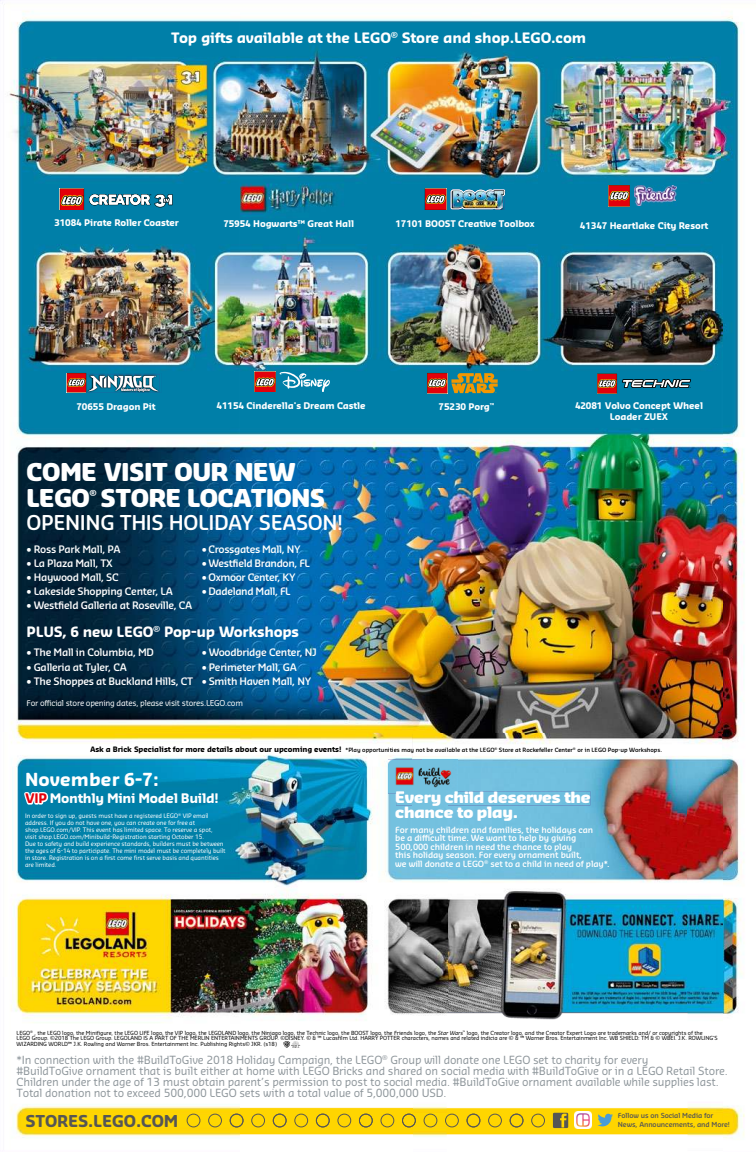
<style>
.page{position:relative;width:756px;height:1152px;background:#fff}
.page>*{position:absolute;margin:0;border:0;box-sizing:border-box;transform-origin:0 0}
.t1{font:900 24px/26px "Sansa Soft Std";letter-spacing:-.02em;color:#fff}
.t2{font:600 20px "Sansa Soft Std";letter-spacing:-.02em;color:#fff}
.t3{font:700 17.6px "Sansa Soft Std";color:#fff}
.t4{font:700 16px "Sansa Soft Std";letter-spacing:-.01em;color:#565655}
.t5{font:900 15.2px/15.5px "Sansa Soft Std";letter-spacing:-.015em;color:#fff}
.t6{font:700 14px "Sansa Soft Std";letter-spacing:-.015em;color:#fff}
.t7{font:700 12.9px "Sansa Soft Std";letter-spacing:-.025em;color:#fff}
.t8{font:11px/11px "Sansa Soft Std";letter-spacing:-.015em;color:#8f979c}
.t9{font:600 10.1px "Sansa Soft Std";letter-spacing:-.03em;color:#fff}
.t10{font:700 9px/10.5px "Sansa Soft Std";letter-spacing:-.015em;color:#fff;text-align:center}
.t11{font:600 8.4px/8.4px "Sansa Soft Std";letter-spacing:-.015em;color:#fff}
.t12{font:900 8.2px "Sansa Soft Std";color:#fff}
.t13{font:8px "Sansa Soft Std";letter-spacing:-.03em;color:#fff}
.t14{font:600 6.8px/8.7px "Sansa Soft Std";letter-spacing:-.015em;color:#565655}
.t15{font:6px/7px "Sansa Soft Std";letter-spacing:-.015em;color:#fff}
.t16{font:600 5.7px "Sansa Soft Std";letter-spacing:-.01em;color:#000}
.t17{font:5.5px/5.5px "Sansa Soft Std";letter-spacing:-.015em;color:#000}
.s1{font-weight:700;font-size:7.3px}
.s2{color:#e3000b}
.s3{font-style:italic}
</style>
<div class="page">
<img style="left:0;top:0;width:722px;height:733px">
<img style="left:722px;top:16px;width:23px;height:1123px">
<img style="left:11px;top:733px;width:401px;height:405px">
<img style="left:412px;top:733px;width:310px;height:35px">
<img style="left:447px;top:768px;width:275px;height:368px">
<img style="left:412px;top:806px;width:35px;height:330px">
<img style="left:396px;top:791px;width:194px;height:15px">
<svg style="left:427px;top:373px;width:71px;height:20px"></svg>
<img style="left:86px;top:373px;width:75px;height:20px">
<img style="left:87px;top:374px;width:73px;height:19px">
<svg style="left:67px;top:373px;width:92px;height:19px"></svg>
<svg style="left:60px;top:189px;width:113px;height:21px"></svg>
<svg style="left:425px;top:189px;width:80px;height:21px"></svg>
<img style="left:634px;top:185px;width:43px;height:20px">
<svg style="left:608px;top:185px;width:22px;height:22px"></svg>
<svg style="left:597px;top:374px;width:94px;height:20px"></svg>
<svg style="left:254px;top:372px;width:76px;height:20px"></svg>
<svg style="left:23px;top:791px;width:27px;height:18px"></svg>
<svg style="left:284px;top:1041px;width:16px;height:7px"></svg>
<img style="left:388px;top:760px;width:35px;height:34px">
<img style="left:423px;top:760px;width:34px;height:31px">
<img style="left:396px;top:791px;width:61px;height:3px">
<svg style="left:187px;top:1114px;width:13px;height:13px"></svg>
<svg style="left:208px;top:1114px;width:14px;height:13px"></svg>
<svg style="left:294px;top:1114px;width:14px;height:13px"></svg>
<svg style="left:380px;top:1114px;width:14px;height:13px"></svg>
<svg style="left:488px;top:1114px;width:14px;height:13px"></svg>
<svg style="left:251px;top:1114px;width:14px;height:13px"></svg>
<svg style="left:337px;top:1114px;width:14px;height:13px"></svg>
<svg style="left:445px;top:1114px;width:14px;height:13px"></svg>
<svg style="left:424px;top:1114px;width:13px;height:13px"></svg>
<svg style="left:531px;top:1114px;width:14px;height:13px"></svg>
<svg style="left:230px;top:1114px;width:14px;height:13px"></svg>
<svg style="left:316px;top:1114px;width:14px;height:13px"></svg>
<svg style="left:402px;top:1114px;width:14px;height:13px"></svg>
<svg style="left:510px;top:1114px;width:13px;height:13px"></svg>
<svg style="left:273px;top:1114px;width:14px;height:13px"></svg>
<svg style="left:359px;top:1114px;width:14px;height:13px"></svg>
<svg style="left:467px;top:1114px;width:13px;height:13px"></svg>
<svg style="left:553px;top:1113px;width:15px;height:15px"></svg>
<svg style="left:597px;top:1114px;width:16px;height:12px"></svg>
<img style="left:575px;top:1112px;width:17px;height:17px">
<img style="left:452px;top:190px;width:52px;height:18px">
<h3 class="t6" style="left:171px;top:32px;width:417px">Top gifts available at the LEGO<sup>®</sup> Store and shop.LEGO.com</h3>
<h3 class="t10" style="left:54px;top:218px;width:126px">31084 Pirate Roller Coaster</h3>
<h3 class="t10" style="left:395px;top:219px;width:141px">17101 BOOST Creative Toolbox</h3>
<h3 class="t10" style="left:223px;top:219px;width:132px">75954 Hogwarts™ Great Hall</h3>
<h3 class="t10" style="left:580px;top:221px;width:130px">41347 Heartlake City Resort</h3>
<h3 class="t10" style="left:76px;top:402px;width:81px">70655 Dragon Pit</h3>
<h3 class="t10" style="left:217px;top:401px;width:151px">41154 Cinderella's Dream Castle</h3>
<h1 class="t1" style="left:27px;top:461px;width:300px">COME VISIT OUR NEW<br>LEGO STORE LOCATIONS</h1>
<h3 class="t12" style="left:90px;top:490px;width:9px">®</h3>
<h2 class="t2" style="left:27px;top:515px;width:318px">OPENING THIS HOLIDAY SEASON!</h2>
<h3 class="t9" style="left:202px;top:545px;width:100px">• Crossgates Mall, NY</h3>
<h3 class="t9" style="left:202px;top:559px;width:110px">• Westfield Brandon, FL</h3>
<h3 class="t9" style="left:202px;top:573px;width:95px">• Oxmoor Center, KY</h3>
<h3 class="t9" style="left:202px;top:588px;width:91px">• Dadeland Mall, FL</h3>
<h3 class="t9" style="left:27px;top:545px;width:95px">• Ross Park Mall, PA</h3>
<h3 class="t9" style="left:27px;top:559px;width:88px">• La Plaza Mall, TX</h3>
<h3 class="t9" style="left:27px;top:573px;width:94px">• Haywood Mall, SC</h3>
<h3 class="t9" style="left:27px;top:588px;width:148px">• Lakeside Shopping Center, LA</h3>
<h3 class="t9" style="left:27px;top:602px;width:167px">• Westfield Galleria at Roseville, CA</h3>
<h3 class="t9" style="left:27px;top:649px;width:129px">• The Mall in Columbia, MD</h3>
<h3 class="t9" style="left:27px;top:663px;width:102px">• Galleria at Tyler, CA</h3>
<h3 class="t9" style="left:27px;top:677px;width:168px">• The Shoppes at Buckland Hills, CT</h3>
<h3 class="t13" style="left:27px;top:700px;width:218px">For official store opening dates, please visit stores.LEGO.com</h3>
<h3 class="t6" style="left:27px;top:626px;width:274px">PLUS, 6 new LEGO<sup>®</sup> Pop-up Workshops</h3>
<h3 class="t9" style="left:202px;top:649px;width:117px">• Woodbridge Center, NJ</h3>
<h3 class="t9" style="left:202px;top:663px;width:97px">• Perimeter Mall, GA</h3>
<h3 class="t9" style="left:202px;top:677px;width:111px">• Smith Haven Mall, NY</h3>
<h3 class="t10" style="left:439px;top:402px;width:57px">75230 Porg<sup>™</sup></h3>
<h3 class="t10" style="left:575px;top:401px;width:130px">42081 Volvo Concept Wheel<br>Loader ZUEX</h3>
<p class="t16" style="left:90px;top:748px;width:574px"><span class="s1">Ask a Brick Specialist for more details about our upcoming events!</span> *Play opportunities may not be available at the LEGO<sup>®</sup> Store at Rockefeller Center<sup>®</sup> or in LEGO Pop-up Workshops.</p>
<h3 class="t3" style="left:25px;top:773px;width:135px">November 6-7:</h3>
<h3 class="t7" style="left:25px;top:793px;width:195px"><span class="s2">VIP</span> Monthly Mini Model Build!</h3>
<h3 class="t5" style="left:395px;top:791px;width:197px">Every child deserves the chance to play.</h3>
<h3 class="t11" style="left:395px;top:826px;width:216px">For many children and families, the holidays can<br>be a difficult time. We want to help by giving 500,000 children in need the chance to play<br>this holiday season. For every ornament built,<br>we will donate a LEGO<sup>®</sup> set to a child in need of play*.</h3>
<p class="t15" style="left:25px;top:813px;width:202px">In order to sign up, guests must have a registered LEGO<sup>®</sup> VIP email address. If you do not have one, you can create one for free at shop.LEGO.com/VIP. This event has limited space. To reserve a spot, visit shop.LEGO.com/Minibuild-Registration starting October 15.<br>Due to safety and build experience standards, builders must be between the ages of 6-14 to participate. The mini model must be completely built in store. Registration is on a first come first serve basis and quantities are limited.</p>
<p class="t17" style="left:17px;top:1030px;width:703px">LEGO<sup>®</sup> , the LEGO logo, the Minifigure, the LEGO LIFE logo, the VIP logo, the LEGOLAND logo, the Ninjago logo, the Technic logo, the BOOST logo, the Friends logo, the <span class="s3">Star Wars</span><sup>™</sup> logo, the Creator logo, and the Creator Expert Logo are trademarks and/ or copyrights of the<br>LEGO Group. ©2018 The LEGO Group. LEGOLAND IS A PART OF THE MERLIN ENTERTAINMENTS GROUP. ©DISNEY. © &amp; ™ Lucasfilm Ltd. HARRY POTTER characters, names and related indicia are © &amp; ™ Warner Bros. Entertainment Inc. WB SHIELD: TM &amp; © WBEI. J.K. ROWLING’S<br>WIZARDING WORLD™ J.K. Rowling and Warner Bros. Entertainment Inc. Publishing Rights© JKR. (s18)</p>
<p class="t8" style="left:17px;top:1055px;width:713px">*In connection with the #BuildToGive 2018 Holiday Campaign, the LEGO<sup>®</sup> Group will donate one LEGO set to charity for every<br>#BuildToGive ornament that is built either at home with LEGO Bricks and shared on social media with #BuildToGive or in a LEGO Retail Store.<br>Children under the age of 13 must obtain parent’s permission to post to social media. #BuildToGive ornament available while supplies last.<br>Total donation not to exceed 500,000 LEGO sets with a total value of 5,000,000 USD.</p>
<h3 class="t4" style="left:25px;top:1115px;width:154px">STORES.LEGO.COM</h3>
<p class="t14" style="left:618px;top:1112px;width:114px">Follow us on Social Media for<br>News, Announcements, and More!</p>
</div>
